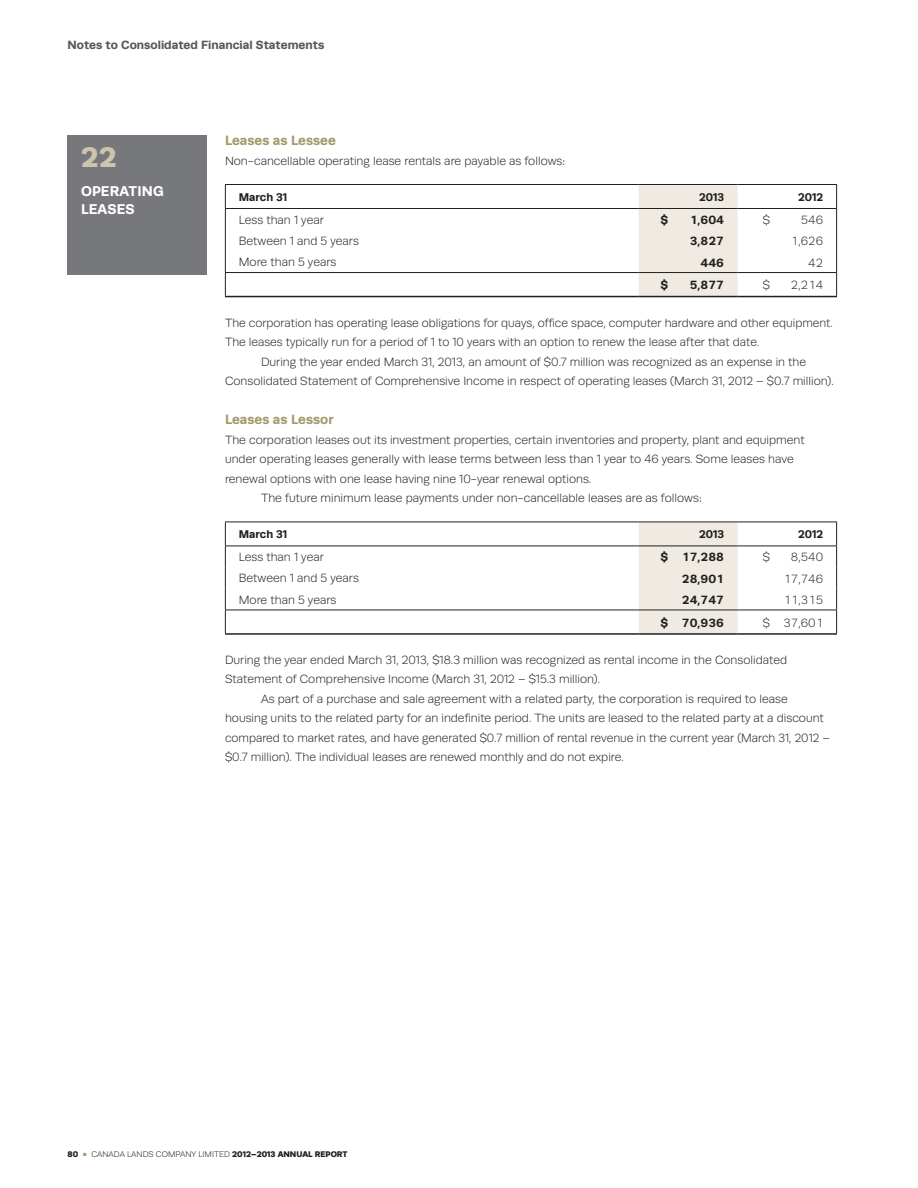
<style>
.page{position:relative;width:918px;height:1188px;background:#fff}
.page>*{position:absolute;margin:0;border:0;box-sizing:border-box;transform-origin:0 0}
.FIN_note_box_Number{font:900 28.5px "Runda";color:#cec4ab}
.FIN_note_box_Title{font:700 14.25px/18px "Runda";letter-spacing:.01em;color:#fff}
.FIN_Body_-_head_L2_x{font:700 13.5px "Runda";color:#a7996e}
.FIN_Body_-_no_indent{font:300 12px/19.5px "Runda";color:#231f20}
.FIN_Body{font:300 12px/19.5px "Runda";color:#231f20}
.FIN_table_body{font:300 12px "Runda";color:#231f20}
.FIN_figs_-_current_y{font:700 12px "Runda Mono";color:#231f20}
.FIN_figs_-_previous{font:300 12px "Runda Mono";color:#231f20}
.t1{font:700 12px "Runda";color:#57585a}
.FIN_table_head___col{font:700 11.25px "Runda";color:#231f20}
.FIN_table_head{font:700 11.25px "Runda";color:#231f20}
.t2{font:300 8.25px "Runda";color:#231f20}
.s1{font-weight:900}
</style>
<div class="page">
<div style="left:639px;top:185px;width:99px;height:111px;background:#efebe2"></div>
<hr style="left:225px;top:272px;width:414px;height:1px;background:#231f20">
<hr style="left:639px;top:272px;width:99px;height:1px;background:#231f20">
<hr style="left:738px;top:272px;width:99px;height:1px;background:#231f20">
<hr style="left:225px;top:296px;width:414px;height:1px;background:#231f20">
<hr style="left:639px;top:296px;width:99px;height:1px;background:#231f20">
<hr style="left:738px;top:296px;width:99px;height:1px;background:#231f20">
<hr style="left:225px;top:184px;width:414px;height:1px;background:#231f20">
<hr style="left:639px;top:184px;width:99px;height:1px;background:#231f20">
<hr style="left:738px;top:184px;width:99px;height:1px;background:#231f20">
<svg style="left:225px;top:185px;width:1px;height:111px"></svg>
<svg style="left:836px;top:185px;width:1px;height:111px"></svg>
<hr style="left:225px;top:208px;width:414px;height:1px;background:#231f20">
<hr style="left:639px;top:208px;width:99px;height:1px;background:#231f20">
<hr style="left:738px;top:208px;width:99px;height:1px;background:#231f20">
<div style="left:639px;top:523px;width:99px;height:110px;background:#efebe2"></div>
<hr style="left:225px;top:633px;width:414px;height:2px;background:#231f20">
<hr style="left:639px;top:633px;width:99px;height:2px;background:#231f20">
<hr style="left:738px;top:633px;width:99px;height:2px;background:#231f20">
<hr style="left:225px;top:610px;width:414px;height:1px;background:#231f20">
<hr style="left:639px;top:610px;width:99px;height:1px;background:#231f20">
<hr style="left:738px;top:610px;width:99px;height:1px;background:#231f20">
<hr style="left:225px;top:522px;width:414px;height:1px;background:#231f20">
<hr style="left:639px;top:522px;width:99px;height:1px;background:#231f20">
<hr style="left:738px;top:522px;width:99px;height:1px;background:#231f20">
<svg style="left:225px;top:522px;width:1px;height:111px"></svg>
<svg style="left:836px;top:522px;width:1px;height:111px"></svg>
<hr style="left:225px;top:546px;width:414px;height:1px;background:#231f20">
<hr style="left:639px;top:546px;width:99px;height:1px;background:#231f20">
<hr style="left:738px;top:546px;width:99px;height:1px;background:#231f20">
<div style="left:68px;top:135px;width:139px;height:139px;background:#76787b"></div>
<p class="t1" style="left:68px;top:39px;width:258px">Notes to Consolidated Financial Statements</p>
<p class="FIN_note_box_Number" style="left:81px;top:140px;width:37px">22</p>
<p class="FIN_note_box_Title" style="left:81px;top:182px;width:84px">OPERATING<br>LEASES</p>
<p class="FIN_Body_-_head_L2_x" style="left:225px;top:133px;width:112px">Leases as Lessee</p>
<p class="FIN_Body_-_no_indent" style="left:225px;top:151px;width:342px">Non-cancellable operating lease rentals are payable as follows:</p>
<p class="FIN_table_head" style="left:239px;top:191px;width:50px">March 31</p>
<p class="FIN_table_head___col" style="left:699px;top:191px;width:27px">2013</p>
<p class="FIN_table_head___col" style="left:798px;top:191px;width:27px">2012</p>
<p class="FIN_table_body" style="left:239px;top:213px;width:87px">Less than 1 year</p>
<p class="FIN_figs_-_current_y" style="left:660px;top:213px;width:9px">$</p>
<p class="FIN_figs_-_current_y" style="left:690px;top:213px;width:36px">1,604</p>
<p class="FIN_figs_-_previous" style="left:763px;top:213px;width:9px">$</p>
<p class="FIN_figs_-_previous" style="left:801px;top:213px;width:24px">546</p>
<p class="FIN_table_body" style="left:239px;top:234px;width:122px">Between 1 and 5 years</p>
<p class="FIN_figs_-_current_y" style="left:690px;top:235px;width:36px">3,827</p>
<p class="FIN_figs_-_previous" style="left:791px;top:235px;width:34px">1,626</p>
<p class="FIN_table_body" style="left:239px;top:256px;width:99px">More than 5 years</p>
<p class="FIN_figs_-_current_y" style="left:701px;top:256px;width:25px">446</p>
<p class="FIN_figs_-_previous" style="left:808px;top:256px;width:16px">42</p>
<p class="FIN_figs_-_current_y" style="left:660px;top:279px;width:9px">$</p>
<p class="FIN_figs_-_current_y" style="left:690px;top:279px;width:36px">5,877</p>
<p class="FIN_figs_-_previous" style="left:763px;top:279px;width:9px">$</p>
<p class="FIN_figs_-_previous" style="left:791px;top:279px;width:34px">2,214</p>
<p class="FIN_Body_-_no_indent" style="left:225px;top:313px;width:609px">The corporation has operating lease obligations for quays, office space, computer hardware and other equipment.<br>The leases typically run for a period of 1 to 10 years with an option to renew the lease after that date.</p>
<p class="FIN_Body" style="left:225px;top:352px;width:610px;text-indent:36px">During the year ended March 31, 2013, an amount of $0.7 million was recognized as an expense in the<br>Consolidated Statement of Comprehensive Income in respect of operating leases (March 31, 2012 – $0.7 million).</p>
<p class="FIN_Body_-_head_L2_x" style="left:225px;top:412px;width:110px">Leases as Lessor</p>
<p class="FIN_Body_-_no_indent" style="left:225px;top:430px;width:581px">The corporation leases out its investment properties, certain inventories and property, plant and equipment under operating leases generally with lease terms between less than 1 year to 46 years. Some leases have renewal options with one lease having nine 10-year renewal options.</p>
<p class="FIN_Body" style="left:261px;top:488px;width:442px">The future minimum lease payments under non-cancellable leases are as follows:</p>
<p class="FIN_table_head" style="left:239px;top:528px;width:50px">March 31</p>
<p class="FIN_table_head___col" style="left:699px;top:528px;width:27px">2013</p>
<p class="FIN_table_head___col" style="left:798px;top:528px;width:27px">2012</p>
<p class="FIN_table_body" style="left:239px;top:551px;width:87px">Less than 1 year</p>
<p class="FIN_figs_-_current_y" style="left:660px;top:551px;width:65px">$ 17,288</p>
<p class="FIN_figs_-_previous" style="left:763px;top:551px;width:9px">$</p>
<p class="FIN_figs_-_previous" style="left:791px;top:551px;width:34px">8,540</p>
<p class="FIN_table_body" style="left:239px;top:572px;width:122px">Between 1 and 5 years</p>
<p class="FIN_figs_-_current_y" style="left:682px;top:572px;width:44px">28,901</p>
<p class="FIN_figs_-_previous" style="left:783px;top:572px;width:41px">17,746</p>
<p class="FIN_table_body" style="left:239px;top:593px;width:99px">More than 5 years</p>
<p class="FIN_figs_-_current_y" style="left:682px;top:593px;width:44px">24,747</p>
<p class="FIN_figs_-_previous" style="left:783px;top:593px;width:41px">11,315</p>
<p class="FIN_figs_-_current_y" style="left:660px;top:616px;width:65px">$ 70,936</p>
<p class="FIN_figs_-_previous" style="left:763px;top:616px;width:62px">$ 37,601</p>
<p class="FIN_Body_-_no_indent" style="left:225px;top:650px;width:564px">During the year ended March 31, 2013, $18.3 million was recognized as rental income in the Consolidated<br>Statement of Comprehensive Income (March 31, 2012 – $15.3 million).</p>
<p class="FIN_Body" style="left:225px;top:689px;width:606px;text-indent:36px">As part of a purchase and sale agreement with a related party, the corporation is required to lease housing units to the related party for an indefinite period. The units are leased to the related party at a discount compared to market rates, and have generated $0.7 million of rental revenue in the current year (March 31, 2012 – $0.7 million). The individual leases are renewed monthly and do not expire.</p>
<p class="t2" style="left:68px;top:1150px;width:282px"><span class="s1">80</span> <sup>■</sup> CANADA LANDS COMPANY LIMITED <span class="s1">2012–2013 ANNUAL REPORT</span></p>
</div>
